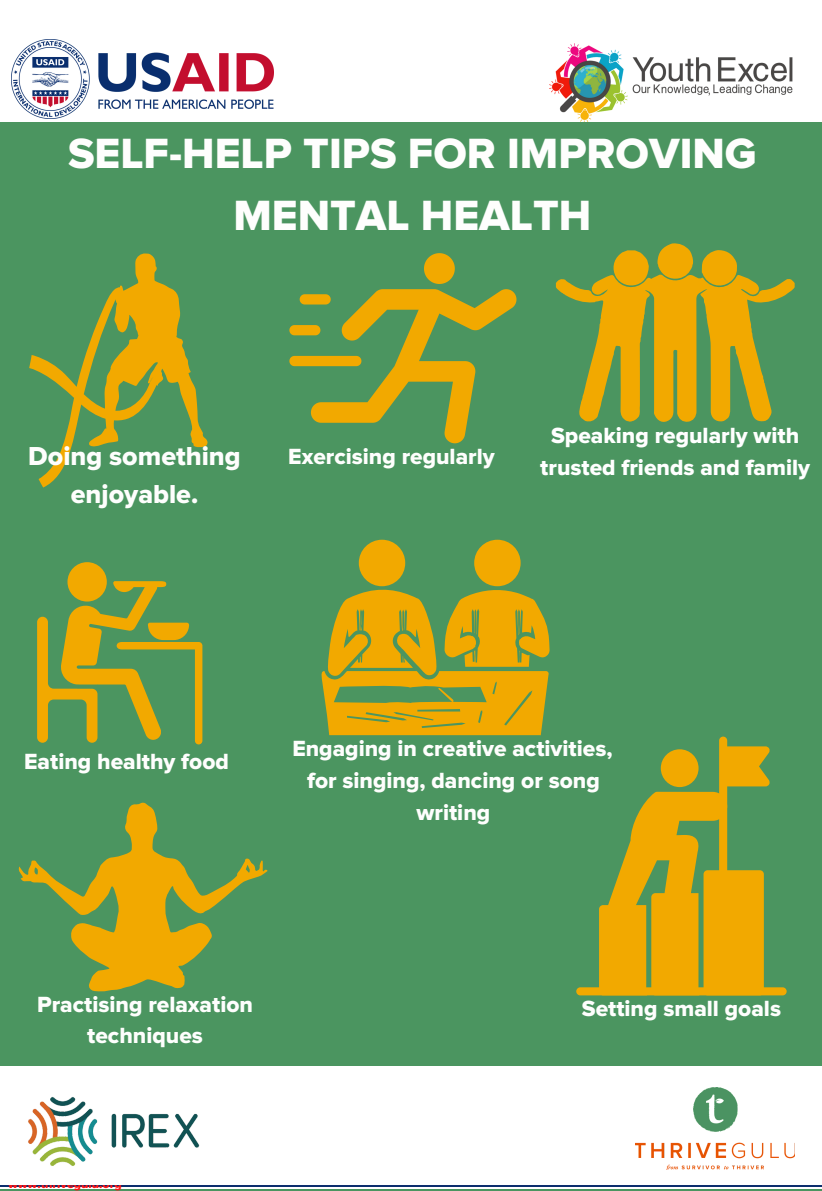
<style>
.page{position:relative;width:822px;height:1191px;background:#4b9560}
.page>*{position:absolute;margin:0;border:0;box-sizing:border-box;transform-origin:0 0}
.t1{font:43.85px/61.1px "Proxima Nova Extrabld";color:#fefefd;text-align:center}
.t2{font:26.9px/37.3px "Proxima Nova Extrabld";color:#fefefd;text-align:center}
.t3{font:22.8px/31.6px "Proxima Nova Extrabld";color:#fefefd;text-align:center}
.t4{font:22.8px/31.6px "Proxima Nova Extrabld";color:#fff;text-align:center}
.t5{font:12.45px "Proxima Nova Extrabld";color:#ff1616}
</style>
<div class="page">
<div style="left:0;top:1152px;width:822px;height:35px;background:linear-gradient(to right,#fff,#fff)"></div>
<div style="left:0;top:0;width:822px;height:121px;background:#fff"></div>
<div style="left:0;top:11px;width:822px;height:111px;background:#fff"></div>
<img style="left:11px;top:40px;width:263px;height:79px">
<img style="left:549px;top:43px;width:244px;height:78px">
<div style="left:0;top:1066px;width:822px;height:111px;background:#fff"></div>
<div style="left:0;top:1073px;width:822px;height:111px;background:#fff"></div>
<img style="left:635px;top:1087px;width:160px;height:82px">
<img style="left:28px;top:1096px;width:172px;height:70px">
<svg style="left:289px;top:253px;width:227px;height:190px"></svg>
<div style="left:67px;top:562px;width:40px;height:39px;background:#f2a900;border-radius:50%"></div>
<svg style="left:37px;top:581px;width:165px;height:163px"></svg>
<svg style="left:18px;top:802px;width:249px;height:189px"></svg>
<svg style="left:556px;top:243px;width:239px;height:179px"></svg>
<div style="left:474px;top:540px;width:47px;height:46px;background:#f2a900;border-radius:50%"></div>
<div style="left:359px;top:540px;width:46px;height:46px;background:#f2a900;border-radius:50%"></div>
<svg style="left:322px;top:586px;width:228px;height:149px"></svg>
<div style="left:576px;top:987px;width:211px;height:8px;background:#f2a900;border-radius:4px"></div>
<svg style="left:599px;top:736px;width:171px;height:252px"></svg>
<svg style="left:29px;top:253px;width:179px;height:234px"></svg>
<h1 class="t1" style="left:68px;top:124px;width:690px">SELF-HELP TIPS FOR IMPROVING<br>MENTAL HEALTH</h1>
<p class="t2" style="left:28px;top:438px;width:214px">Doing something enjoyable.</p>
<p class="t3" style="left:288px;top:441px;width:208px">Exercising regularly</p>
<p class="t4" style="left:540px;top:420px;width:271px">Speaking regularly with trusted friends and family</p>
<p class="t3" style="left:24px;top:745px;width:206px">Eating healthy food</p>
<p class="t3" style="left:292px;top:733px;width:322px">Engaging in creative activities, for singing, dancing or song writing</p>
<p class="t3" style="left:37px;top:988px;width:217px">Practising relaxation techniques</p>
<p class="t5" style="left:8px;top:1176px;width:115px">www.thrivegulu.org</p>
<p class="t3" style="left:582px;top:993px;width:201px">Setting small goals</p>
</div>
